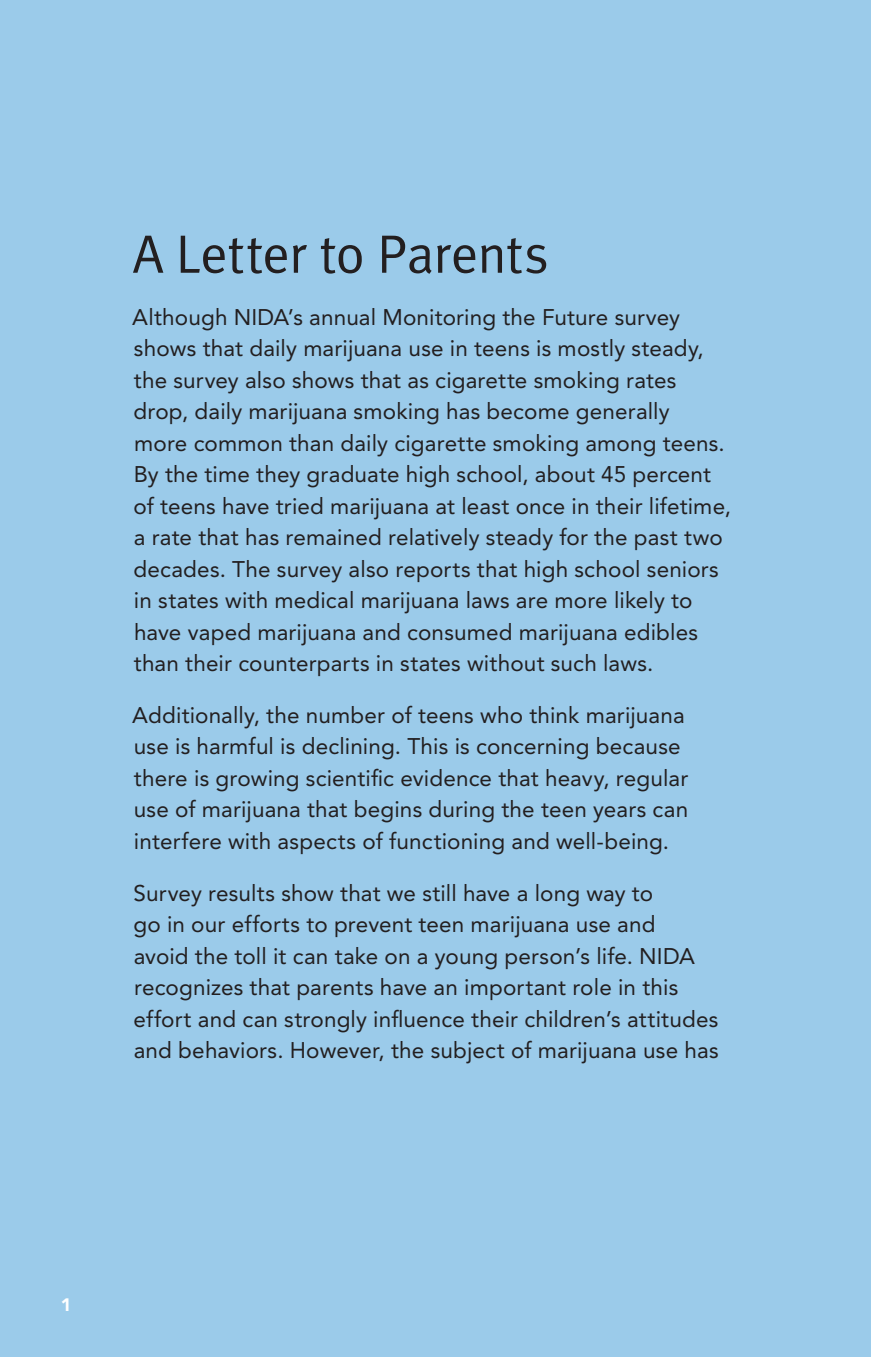
<style>
.page{position:relative;width:871px;height:1357px;background:#9bcbea}
.page>*{position:absolute;margin:0;border:0;box-sizing:border-box;transform-origin:0 0}
.Text{font:54px "Meta Plus";letter-spacing:-.01em;color:#231f20}
.Text-2{font:22.5px/31.5px "Avenir LT Std";letter-spacing:.005em;color:#231f20}
.t1{font:900 18px "Avenir";color:#fff}
</style>
<div class="page">
<p class="Text" style="left:133px;top:223px;width:417px">A Letter to Parents</p>
<p class="Text-2" style="left:132px;top:301px;width:600px">Although NIDA’s annual Monitoring the Future survey shows that daily marijuana use in teens is mostly steady, the survey also shows that as cigarette smoking rates drop, daily marijuana smoking has become generally<br>more common than daily cigarette smoking among teens.<br>By the time they graduate high school, about 45 percent of teens have tried marijuana at least once in their lifetime, a rate that has remained relatively steady for the past two decades. The survey also reports that high school seniors in states with medical marijuana laws are more likely to have vaped marijuana and consumed marijuana edibles than their counterparts in states without such laws.</p>
<p class="Text-2" style="left:132px;top:699px;width:557px">Additionally, the number of teens who think marijuana use is harmful is declining. This is concerning because there is growing scientific evidence that heavy, regular use of marijuana that begins during the teen years can interfere with aspects of functioning and well-being.</p>
<p class="Text-2" style="left:133px;top:877px;width:587px">Survey results show that we still have a long way to<br>go in our efforts to prevent teen marijuana use and<br>avoid the toll it can take on a young person’s life. NIDA recognizes that parents have an important role in this effort and can strongly influence their children’s attitudes and behaviors. However, the subject of marijuana use has</p>
<p class="t1" style="left:61px;top:1289px;width:12px">1</p>
</div>
